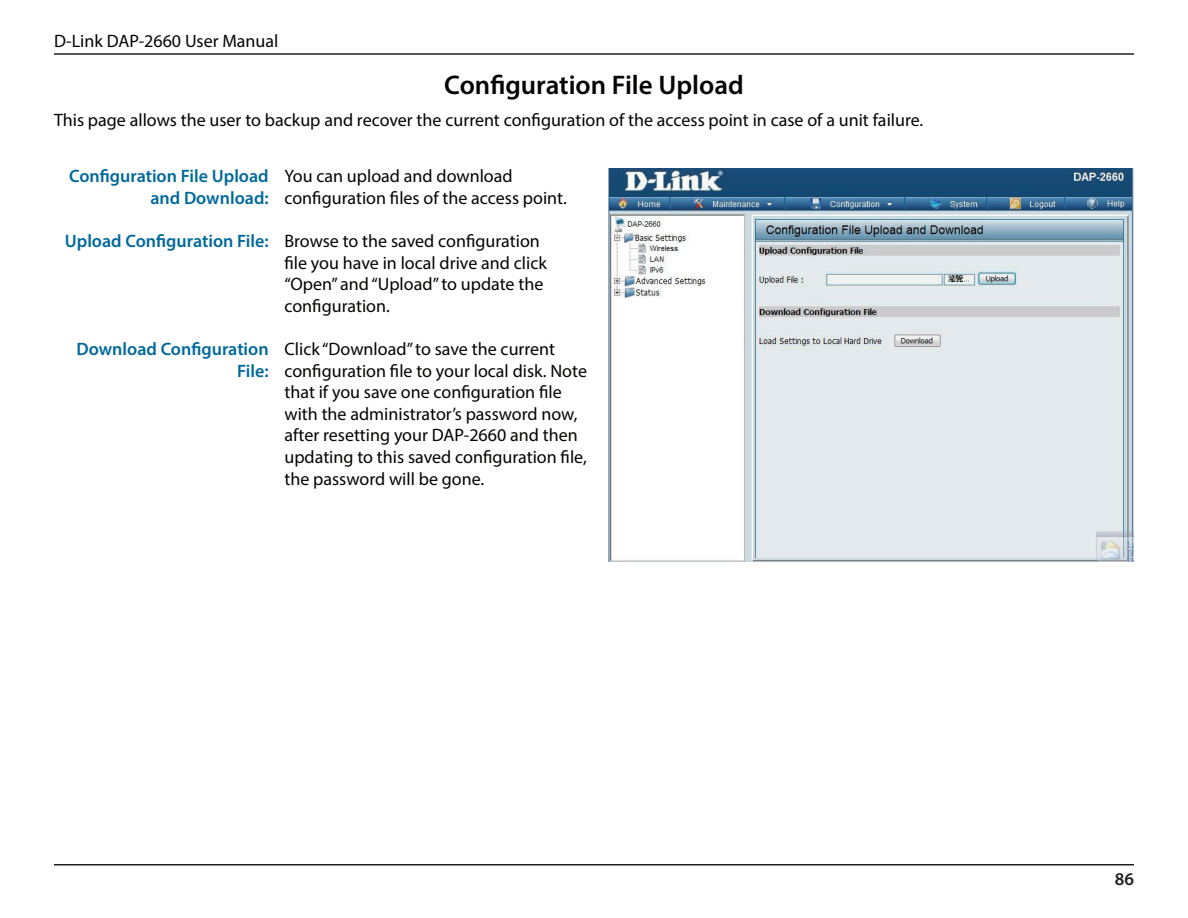
<style>
.page{position:relative;width:1188px;height:918px;background:#fff}
.page>*{position:absolute;margin:0;border:0;box-sizing:border-box;transform-origin:0 0}
.t1{font:600 27px "Myriad Pro";color:#040503}
.t2{font:18px/21.6px "Myriad Pro";color:#040503}
.t3{font:600 18px/21.6px "Myriad Pro";color:#00699b;text-align:right}
.t4{font:600 18px "Myriad Pro";color:#231f20}
</style>
<div class="page">
<hr style="left:54px;top:53px;width:1080px;height:2px;background:#231f20">
<hr style="left:54px;top:864px;width:1080px;height:1px;background:#231f20">
<img style="left:608px;top:169px;width:525px;height:393px">
<p class="t2" style="left:54px;top:29px;width:226px">D-Link DAP-2660 User Manual</p>
<h1 class="t1" style="left:444px;top:68px;width:301px">Configuration File Upload</h1>
<p class="t2" style="left:54px;top:109px;width:871px">This page allows the user to backup and recover the current configuration of the access point in case of a unit failure.</p>
<p class="t3" style="left:69px;top:165px;width:201px">Configuration File Upload and Download:</p>
<p class="t3" style="left:65px;top:230px;width:205px">Upload Configuration File:</p>
<p class="t2" style="left:284px;top:165px;width:284px">You can upload and download configuration files of the access point.</p>
<p class="t2" style="left:284px;top:230px;width:264px">Browse to the saved configuration file you have in local drive and click “Open” and “Upload” to update the configuration.</p>
<p class="t2" style="left:284px;top:338px;width:304px">Click “Download” to save the current configuration file to your local disk. Note that if you save one configuration file with the administrator’s password now, after resetting your DAP-2660 and then updating to this saved configuration file, the password will be gone.</p>
<p class="t3" style="left:77px;top:338px;width:194px">Download Configuration<br>File:</p>
<p class="t4" style="left:1115px;top:868px;width:21px">86</p>
</div>
